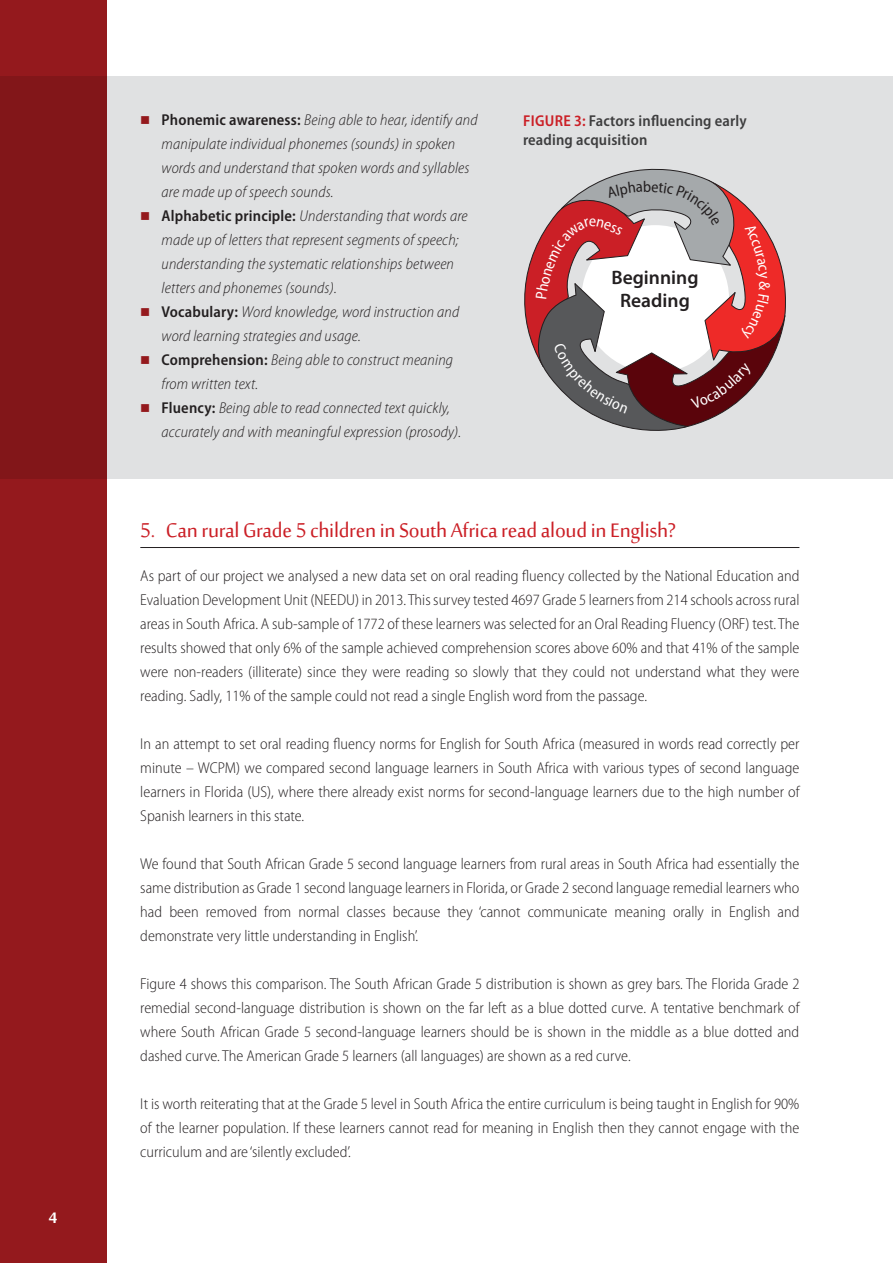
<style>
.page{position:relative;width:893px;height:1263px;background:#fff}
.page>*{position:absolute;margin:0;border:0;box-sizing:border-box;transform-origin:0 0}
.A_HEAD{font:27px "Sakkal Majalla";letter-spacing:-.01em;color:#cb1f26}
.t1{font:700 21px "Sakkal Majalla";color:#fff}
.t2{font:600 19.5px/23.4px "Myriad Pro";color:#231f20;text-align:center}
.BODY{font:300 semi-condensed 15.75px/24px "Myriad Pro";color:#231f20;text-align:justify}
.BODY_BULLET_lv1{font:italic 300 semi-condensed 15.75px/24px "Myriad Pro";letter-spacing:.01em;color:#231f20}
.FIGURE_BOX_HEAD{font:600 semi-condensed 15.75px/18.9px "Myriad Pro";letter-spacing:.01em;color:#3e3e3f}
.s1{font-weight:600;font-style:normal}
.s2{color:#cb1f26}
</style>
<div class="page">
<div style="left:0;top:0;width:106px;height:1263px;background:#94191d"></div>
<svg style="left:0;top:77px;width:893px;height:402px;background:#d1c2c3"></svg>
<hr style="left:140px;top:547px;width:659px;height:1px;background:#231f20">
<svg style="left:141px;top:116px;width:8px;height:8px"></svg>
<svg style="left:141px;top:212px;width:8px;height:8px"></svg>
<svg style="left:141px;top:308px;width:8px;height:8px"></svg>
<svg style="left:141px;top:356px;width:8px;height:8px"></svg>
<svg style="left:141px;top:404px;width:8px;height:8px"></svg>
<svg style="left:515px;top:169px;width:277px;height:277px"></svg>
<h2 class="t1" style="left:49px;top:1206px;width:10px">4</h2>
<p class="BODY_BULLET_lv1" style="left:162px;top:107px;width:318px"><span class="s1">Phonemic awareness:</span> Being able to hear, identify and manipulate individual phonemes (sounds) in spoken words and understand that spoken words and syllables are made up of speech sounds.</p>
<p class="BODY_BULLET_lv1" style="left:162px;top:203px;width:308px"><span class="s1">Alphabetic principle:</span> Understanding that words are made up of letters that represent segments of speech; understanding the systematic relationships between letters and phonemes (sounds).</p>
<p class="BODY_BULLET_lv1" style="left:162px;top:299px;width:299px"><span class="s1">Vocabulary:</span> Word knowledge, word instruction and word learning strategies and usage.</p>
<p class="BODY_BULLET_lv1" style="left:162px;top:347px;width:293px"><span class="s1">Comprehension:</span> Being able to construct meaning from written text.</p>
<p class="BODY_BULLET_lv1" style="left:162px;top:395px;width:301px"><span class="s1">Fluency:</span> Being able to read connected text quickly, accurately and with meaningful expression (prosody).</p>
<p class="FIGURE_BOX_HEAD" style="left:523px;top:111px;width:225px"><span class="s2">FIGURE 3:</span> Factors influencing early reading acquisition</p>
<p class="t2" style="left:611px;top:265px;width:89px">Beginning<br>Reading</p>
<p class="A_HEAD" style="left:140px;top:515px;width:537px">5. Can rural Grade 5 children in South Africa read aloud in English?</p>
<p class="BODY" style="left:140px;top:563px;width:661px">As part of our project we analysed a new data set on oral reading fluency collected by the National Education and Evaluation Development Unit (NEEDU) in 2013. This survey tested 4697 Grade 5 learners from 214 schools across rural areas in South Africa. A sub-sample of 1772 of these learners was selected for an Oral Reading Fluency (ORF) test. The results showed that only 6% of the sample achieved comprehension scores above 60% and that 41% of the sample were non-readers (illiterate) since they were reading so slowly that they could not understand what they were reading. Sadly, 11% of the sample could not read a single English word from the passage.</p>
<p class="BODY" style="left:140px;top:731px;width:661px">In an attempt to set oral reading fluency norms for English for South Africa (measured in words read correctly per minute – WCPM) we compared second language learners in South Africa with various types of second language learners in Florida (US), where there already exist norms for second-language learners due to the high number of Spanish learners in this state.</p>
<p class="BODY" style="left:140px;top:851px;width:661px">We found that South African Grade 5 second language learners from rural areas in South Africa had essentially the same distribution as Grade 1 second language learners in Florida, or Grade 2 second language remedial learners who had been removed from normal classes because they ‘cannot communicate meaning orally in English and demonstrate very little understanding in English’.</p>
<p class="BODY" style="left:140px;top:971px;width:661px">Figure 4 shows this comparison. The South African Grade 5 distribution is shown as grey bars. The Florida Grade 2 remedial second-language distribution is shown on the far left as a blue dotted curve. A tentative benchmark of where South African Grade 5 second-language learners should be is shown in the middle as a blue dotted and dashed curve. The American Grade 5 learners (all languages) are shown as a red curve.</p>
<p class="BODY" style="left:140px;top:1091px;width:660px">It is worth reiterating that at the Grade 5 level in South Africa the entire curriculum is being taught in English for 90% of the learner population. If these learners cannot read for meaning in English then they cannot engage with the curriculum and are ‘silently excluded’.</p>
</div>
